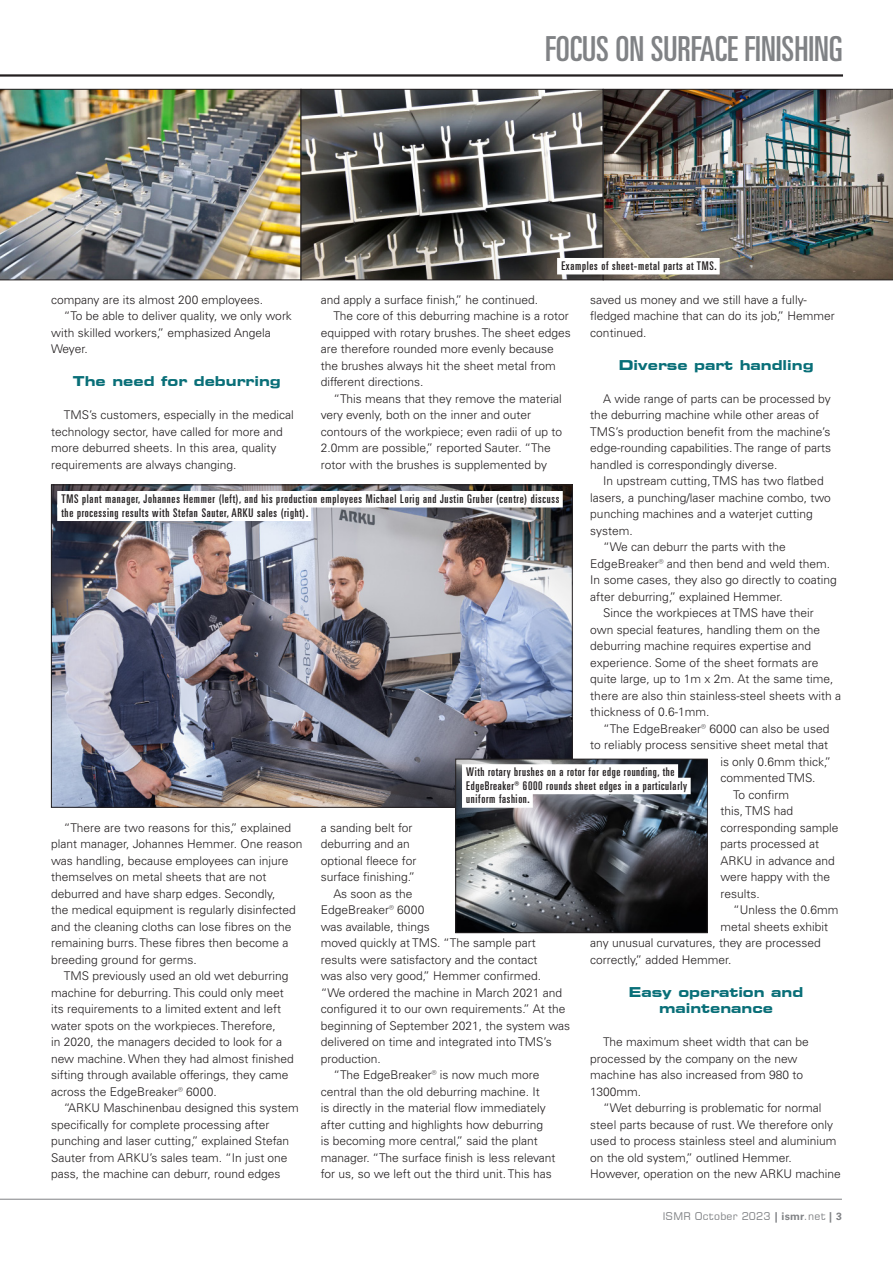
<style>
.page{position:relative;width:893px;height:1263px;background:#fff}
.page>*{position:absolute;margin:0;border:0;box-sizing:border-box;transform-origin:0 0}
.t1{font:34.5px "Univers LT Pro Ult Cond";color:#808285}
.Crosshead{font:700 expanded 13.5px/16.5px "Square 721 BT";color:#096f78;text-align:center}
.Body_copy{font:300 12px/16.5px "Univers LT Pro 45";color:#231f20}
.Captions{font:12px "Univers LT Pro Ult Cond";letter-spacing:.06em;color:#231f20}
.t2{font:10.5px "Square 721 BT";letter-spacing:.02em;color:#808285}
.s1{font-family:"Univers LT Pro 65";font-weight:700}
</style>
<div class="page">
<hr style="left:0;top:1199px;width:842px;height:1px;background:#808285">
<hr style="left:0;top:74px;width:843px;height:3px;background:#231f20">
<img style="left:303px;top:91px;width:299px;height:187px">
<img style="left:0;top:89px;width:301px;height:191px">
<div style="left:301px;top:89px;width:303px;height:191px;border:1px solid #231f20"></div>
<img style="left:603px;top:89px;width:290px;height:191px">
<div style="left:557px;top:258px;width:163px;height:16px;background:#fff"></div>
<img style="left:53px;top:486px;width:518px;height:320px">
<img style="left:457px;top:761px;width:249px;height:170px">
<div style="left:455px;top:759px;width:253px;height:174px;border:1px solid #231f20"></div>
<div style="left:462px;top:764px;width:216px;height:17px;background:#fff"></div>
<div style="left:462px;top:778px;width:229px;height:16px;background:#fff"></div>
<div style="left:462px;top:791px;width:71px;height:17px;background:#fff"></div>
<div style="left:57px;top:491px;width:506px;height:16px;background:#fff"></div>
<div style="left:57px;top:504px;width:254px;height:17px;background:#fff"></div>
<h1 class="t1" style="left:545px;top:25px;width:299px">FOCUS ON SURFACE FINISHING</h1>
<p class="Captions" style="left:561px;top:258px;width:157px">Examples of sheet-metal parts at TMS.</p>
<p class="Body_copy" style="left:321px;top:291px;width:219px">and apply a surface finish,” he continued.</p>
<p class="Body_copy" style="left:321px;top:307px;width:252px;text-indent:13px">The core of this deburring machine is a rotor equipped with rotary brushes. The sheet edges are therefore rounded more evenly because the brushes always hit the sheet metal from different directions.</p>
<p class="Body_copy" style="left:321px;top:390px;width:243px;text-indent:13px">“This means that they remove the material very evenly, both on the inner and outer contours of the workpiece; even radii of up to 2.0mm are possible,” reported Sauter. “The rotor with the brushes is supplemented by</p>
<p class="Body_copy" style="left:590px;top:291px;width:246px">saved us money and we still have a fully&shy;fledged machine that can do its job,” Hemmer continued.</p>
<p class="Crosshead" style="left:619px;top:357px;width:196px">Diverse part handling</p>
<p class="Body_copy" style="left:590px;top:390px;width:242px;text-indent:13px">A wide range of parts can be processed by the deburring machine while other areas of TMS’s production benefit from the machine’s edge-rounding capabilities. The range of parts handled is correspondingly diverse.</p>
<p class="Body_copy" style="left:590px;top:472px;width:242px;text-indent:13px">In upstream cutting, TMS has two flatbed lasers, a punching/laser machine combo, two punching machines and a waterjet cutting system.</p>
<p class="Body_copy" style="left:590px;top:538px;width:248px;text-indent:13px">“We can deburr the parts with the EdgeBreaker® and then bend and weld them.<br>In some cases, they also go directly to coating after deburring,” explained Hemmer.</p>
<p class="Body_copy" style="left:590px;top:604px;width:252px;text-indent:13px">Since the workpieces at TMS have their<br>own special features, handling them on the deburring machine requires expertise and experience. Some of the sheet formats are quite large, up to 1m x 2m. At the same time, there are also thin stainless-steel sheets with a thickness of 0.6-1mm.</p>
<p class="Body_copy" style="left:603px;top:720px;width:228px">“The EdgeBreaker® 6000 can also be used</p>
<p class="Body_copy" style="left:590px;top:736px;width:239px">to reliably process sensitive sheet metal that</p>
<p class="Body_copy" style="left:720px;top:753px;width:112px">is only 0.6mm thick,”</p>
<p class="Body_copy" style="left:720px;top:769px;width:96px">commented TMS.</p>
<p class="Body_copy" style="left:720px;top:786px;width:119px;text-indent:13px">To confirm<br>this, TMS had corresponding sample parts processed at<br>ARKU in advance and were happy with the results.</p>
<p class="Body_copy" style="left:733px;top:901px;width:107px">“Unless the 0.6mm</p>
<p class="Body_copy" style="left:720px;top:918px;width:109px">metal sheets exhibit</p>
<p class="Body_copy" style="left:590px;top:934px;width:232px">any unusual curvatures, they are processed</p>
<p class="Body_copy" style="left:590px;top:951px;width:143px">correctly,” added Hemmer.</p>
<p class="Crosshead" style="left:629px;top:984px;width:176px">Easy operation and maintenance</p>
<p class="Body_copy" style="left:590px;top:1033px;width:220px;text-indent:13px">The maximum sheet width that can be processed by the company on the new machine has also increased from 980 to<br>1300mm.</p>
<p class="Body_copy" style="left:590px;top:1099px;width:252px;text-indent:13px">“Wet deburring is problematic for normal steel parts because of rust. We therefore only used to process stainless steel and aluminium on the old system,” outlined Hemmer.<br>However, operation on the new ARKU machine</p>
<p class="Body_copy" style="left:51px;top:291px;width:214px">company are its almost 200 employees.</p>
<p class="Body_copy" style="left:51px;top:307px;width:242px;text-indent:13px">“To be able to deliver quality, we only work with skilled workers,” emphasized Angela<br>Weyer.</p>
<p class="Crosshead" style="left:73px;top:373px;width:209px">The need for deburring</p>
<p class="Body_copy" style="left:51px;top:406px;width:244px;text-indent:13px">TMS’s customers, especially in the medical technology sector, have called for more and more deburred sheets. In this area, quality requirements are always changing.</p>
<p class="Captions" style="left:61px;top:491px;width:499px">TMS plant manager, Johannes Hemmer (left), and his production employees Michael Lorig and Justin Gruber (centre) discuss</p>
<p class="Captions" style="left:61px;top:504px;width:248px">the processing results with Stefan Sauter, ARKU sales (right).</p>
<p class="Captions" style="left:466px;top:764px;width:210px">With rotary brushes on a rotor for edge rounding, the</p>
<p class="Captions" style="left:466px;top:777px;width:222px">EdgeBreaker® 6000 rounds sheet edges in a particularly</p>
<p class="Captions" style="left:466px;top:791px;width:65px">uniform fashion.</p>
<p class="Body_copy" style="left:51px;top:819px;width:253px;text-indent:13px">“There are two reasons for this,” explained plant manager, Johannes Hemmer. One reason was handling, because employees can injure themselves on metal sheets that are not deburred and have sharp edges. Secondly,<br>the medical equipment is regularly disinfected and the cleaning cloths can lose fibres on the remaining burrs. These fibres then become a breeding ground for germs.</p>
<p class="Body_copy" style="left:51px;top:967px;width:244px;text-indent:13px">TMS previously used an old wet deburring machine for deburring. This could only meet its requirements to a limited extent and left water spots on the workpieces. Therefore,<br>in 2020, the managers decided to look for a new machine. When they had almost finished sifting through available offerings, they came across the EdgeBreaker® 6000.</p>
<p class="Body_copy" style="left:51px;top:1099px;width:249px;text-indent:13px">“ARKU Maschinenbau designed this system specifically for complete processing after punching and laser cutting,” explained Stefan Sauter from ARKU’s sales team. “In just one pass, the machine can deburr, round edges</p>
<p class="Body_copy" style="left:321px;top:819px;width:97px">a sanding belt for deburring and an optional fleece for surface finishing.”</p>
<p class="Body_copy" style="left:321px;top:885px;width:251px;text-indent:13px">As soon as the<br>EdgeBreaker® 6000<br>was available, things<br>moved quickly at TMS. “The sample part results were satisfactory and the contact<br>was also very good,” Hemmer confirmed.<br>“We ordered the machine in March 2021 and configured it to our own requirements.” At the beginning of September 2021, the system was delivered on time and integrated into TMS’s production.</p>
<p class="Body_copy" style="left:321px;top:1066px;width:236px;text-indent:13px">“The EdgeBreaker® is now much more central than the old deburring machine. It<br>is directly in the material flow immediately after cutting and highlights how deburring<br>is becoming more central,” said the plant manager. “The surface finish is less relevant for us, so we left out the third unit. This has</p>
<p class="t2" style="left:663px;top:1209px;width:181px">ISMR October 2023 <span class="s1">| ismr</span>.net <span class="s1">| 3</span></p>
</div>
